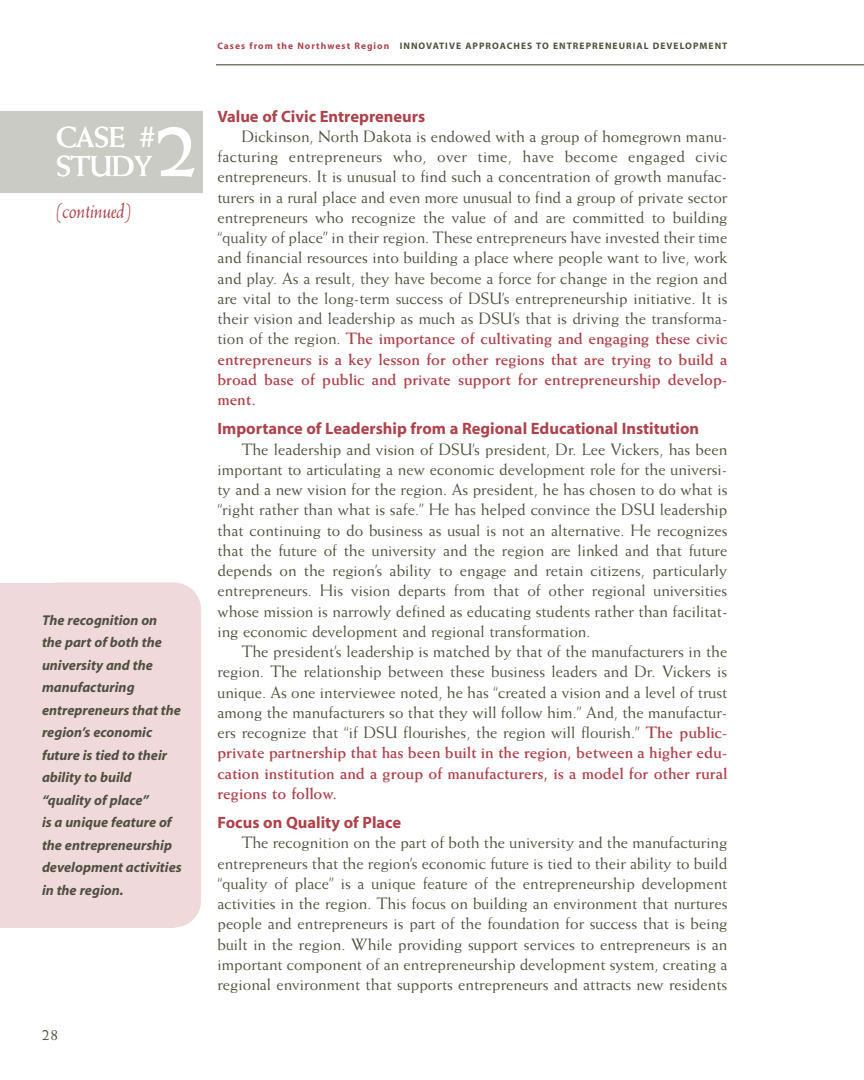
<style>
.page{position:relative;width:864px;height:1080px;background:#fff}
.page>*{position:absolute;margin:0;border:0;box-sizing:border-box;transform-origin:0 0}
.t1{font:700 84.6px "Weiss";color:#fff}
.t2{font:700 35.55px "Weiss";color:#fff}
.t3{font:700 28.95px/28.5px "Weiss";letter-spacing:-.03em;color:#fff}
.t4{font:italic 21px "Weiss";letter-spacing:-.02em;color:#ae424b}
.t5{font:16.5px/20.2px "Weiss";color:#51503e;text-align:justify}
.t6{font:700 16.5px "Myriad";color:#ae424b}
.t7{font:italic 700 14.25px/22.5px "Myriad";color:#51503e}
.t8{font:700 9.45px "Myriad";letter-spacing:.11em;color:#51503e}
.s1{color:#ae424b}
.s2{font-weight:700;color:#ae424b}
</style>
<div class="page">
<hr style="left:216px;top:64px;width:648px;height:1px;background:#51503e">
<div style="left:0;top:111px;width:202px;height:81px;background:#cbcbc5"></div>
<div style="left:31px;top:583px;width:170px;height:344px;background:#efd9db;border-radius:27px"></div>
<div style="left:0;top:583px;width:175px;height:344px;background:#efd9db"></div>
<p class="t8" style="left:217px;top:42px;width:512px"><span class="s1">Cases from the Northwest Region</span> INNOVATIVE APPROACHES TO ENTREPRENEURIAL DEVELOPMENT</p>
<h2 class="t2" style="left:138px;top:122px;width:21px">#</h2>
<h1 class="t1" style="left:152px;top:116px;width:49px">2</h1>
<h3 class="t3" style="left:56px;top:126px;width:98px">CASE<br>STUDY</h3>
<p class="t4" style="left:56px;top:202px;width:77px">(continued)</p>
<p class="t7" style="left:42px;top:610px;width:141px">The recognition on<br>the part of both the university and the manufacturing entrepreneurs that the region’s economic future is tied to their ability to build “quality of place”<br>is a unique feature of the entrepreneurship development activities in the region.</p>
<p class="t5" style="left:42px;top:1025px;width:18px">28</p>
<p class="t6" style="left:217px;top:110px;width:209px">Value of Civic Entrepreneurs</p>
<p class="t5" style="left:217px;top:127px;width:512px;text-indent:24px">Dickinson, North Dakota is endowed with a group of homegrown manu&shy;facturing entrepreneurs who, over time, have become engaged civic entrepreneurs. It is unusual to find such a concentration of growth manufac&shy;turers in a rural place and even more unusual to find a group of private sector entrepreneurs who recognize the value of and are committed to building “quality of place” in their region. These entrepreneurs have invested their time and financial resources into building a place where people want to live, work and play. As a result, they have become a force for change in the region and are vital to the long-term success of DSU’s entrepreneurship initiative. It is their vision and leadership as much as DSU’s that is driving the transforma&shy;tion of the region. <span class="s2">The importance of cultivating and engaging these civic entrepreneurs is a key lesson for other regions that are trying to build a broad base of public and private support for entrepreneurship develop&shy;ment.</span></p>
<p class="t6" style="left:217px;top:423px;width:483px">Importance of Leadership from a Regional Educational Institution</p>
<p class="t5" style="left:217px;top:440px;width:512px;text-indent:24px">The leadership and vision of DSU’s president, Dr. Lee Vickers, has been important to articulating a new economic development role for the universi&shy;ty and a new vision for the region. As president, he has chosen to do what is “right rather than what is safe.” He has helped convince the DSU leadership that continuing to do business as usual is not an alternative. He recognizes that the future of the university and the region are linked and that future depends on the region’s ability to engage and retain citizens, particularly entrepreneurs. His vision departs from that of other regional universities whose mission is narrowly defined as educating students rather than facilitat&shy;ing economic development and regional transformation.</p>
<p class="t5" style="left:217px;top:643px;width:512px;text-indent:24px">The president’s leadership is matched by that of the manufacturers in the region. The relationship between these business leaders and Dr. Vickers is unique. As one interviewee noted, he has “created a vision and a level of trust among the manufacturers so that they will follow him.” And, the manufactur&shy;ers recognize that “if DSU flourishes, the region will flourish.” <span class="s2">The public&shy;private partnership that has been built in the region, between a higher edu&shy;cation institution and a group of manufacturers, is a model for other rural regions to follow.</span></p>
<p class="t6" style="left:217px;top:816px;width:185px">Focus on Quality of Place</p>
<p class="t5" style="left:217px;top:834px;width:512px;text-indent:24px">The recognition on the part of both the university and the manufacturing entrepreneurs that the region’s economic future is tied to their ability to build “quality of place” is a unique feature of the entrepreneurship development activities in the region. This focus on building an environment that nurtures people and entrepreneurs is part of the foundation for success that is being built in the region. While providing support services to entrepreneurs is an important component of an entrepreneurship development system, creating a regional environment that supports entrepreneurs and attracts new residents</p>
</div>
